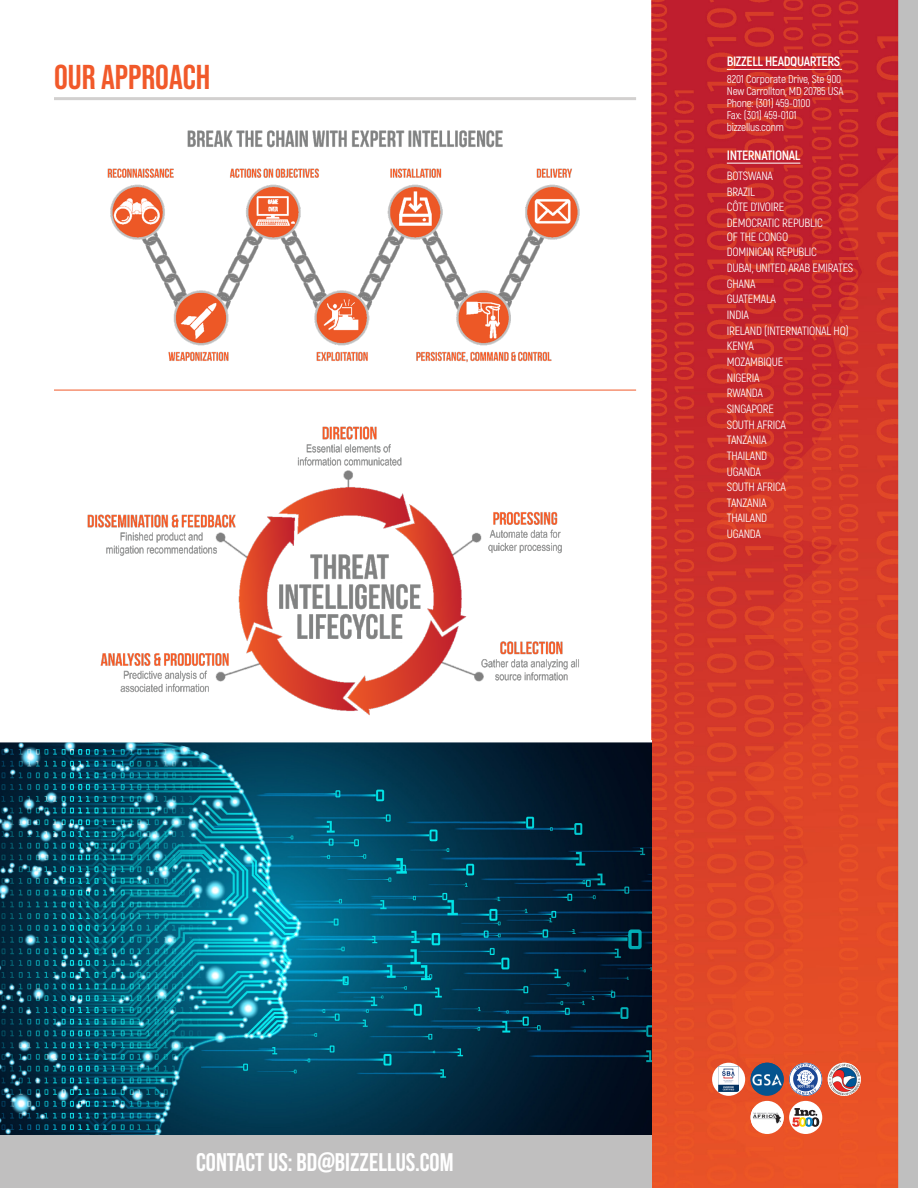
<style>
.page{position:relative;width:918px;height:1188px;background:#fff}
.page>*{position:absolute;margin:0;border:0;box-sizing:border-box;transform-origin:0 0}
.Heading1__gray_rules{font:700 34.5px "Bebas Neue Pro";color:#f1592a}
.URL{font:700 25.5px "Bebas Neue";color:#fff}
.BACK_Sidebar_TItle{font:700 13.5px "Akrobat";letter-spacing:-.03em;color:#fff}
.BACK_Sidebar_Country{font:12px/13.5px "Akrobat";letter-spacing:-.02em;color:#fff}
.BACK_Sidebar_Body{font:11.25px/12px "Akrobat";letter-spacing:-.02em;color:#fff}
</style>
<div class="page">
<img style="left:54px;top:0;width:864px;height:1188px">
<svg style="left:712px;top:1063px;width:33px;height:33px"></svg>
<img style="left:718px;top:1067px;width:21px;height:25px">
<div style="left:751px;top:1063px;width:33px;height:33px;background:#05548f;border-radius:50%"></div>
<img style="left:751px;top:1063px;width:33px;height:28px">
<div style="left:751px;top:1101px;width:33px;height:33px;background:#fff;border-radius:50%"></div>
<img style="left:751px;top:1108px;width:33px;height:19px">
<svg style="left:789px;top:1063px;width:33px;height:33px"></svg>
<div style="left:789px;top:1063px;width:33px;height:33px;border:1px solid #1c4795;border-radius:50%"></div>
<svg style="left:793px;top:1067px;width:25px;height:24px"></svg>
<svg style="left:795px;top:1064px;width:21px;height:31px"></svg>
<div style="left:789px;top:1101px;width:33px;height:33px;background:#fff;border-radius:50%"></div>
<svg style="left:792px;top:1108px;width:27px;height:19px"></svg>
<img style="left:828px;top:1063px;width:33px;height:33px;border-radius:17px">
<hr style="left:54px;top:390px;width:582px;height:1px;background:#f1592a">
<img style="left:0;top:741px;width:651px;height:395px">
<hr style="left:54px;top:97px;width:582px;height:3px;background:#d2d0cf">
<hr style="left:727px;top:69px;width:115px;height:1px;background:#fff">
<hr style="left:727px;top:163px;width:73px;height:1px;background:#fff">
<img style="left:104px;top:127px;width:483px;height:236px">
<img style="left:87px;top:425px;width:495px;height:299px">
<div style="left:0;top:1136px;width:651px;height:52px;background:#c0bfbf"></div>
<p class="Heading1__gray_rules" style="left:54px;top:57px;width:158px">OUR APPROACH</p>
<p class="URL" style="left:196px;top:1149px;width:259px">CONTACT US: BD@BIZZELLUS.COM</p>
<p class="BACK_Sidebar_TItle" style="left:727px;top:53px;width:115px">BIZZELL HEADQUARTERS</p>
<p class="BACK_Sidebar_Body" style="left:727px;top:73px;width:118px">8201 Corporate Drive, Ste 900<br>New Carrollton, MD 20785 USA</p>
<p class="BACK_Sidebar_Body" style="left:727px;top:97px;width:85px">Phone: (301) 459-0100</p>
<p class="BACK_Sidebar_Body" style="left:727px;top:109px;width:71px">Fax: (301) 459-0101</p>
<p class="BACK_Sidebar_Body" style="left:727px;top:121px;width:59px">bizzellus.conm</p>
<p class="BACK_Sidebar_TItle" style="left:727px;top:147px;width:75px">INTERNATIONAL</p>
<p class="BACK_Sidebar_Country" style="left:727px;top:169px;width:48px">BOTSWANA</p>
<p class="BACK_Sidebar_Country" style="left:727px;top:185px;width:30px">BRAZIL</p>
<p class="BACK_Sidebar_Country" style="left:727px;top:201px;width:59px">CÔTE D’IVOIRE</p>
<p class="BACK_Sidebar_Country" style="left:727px;top:216px;width:97px">DEMOCRATIC REPUBLIC<br>OF THE CONGO</p>
<p class="BACK_Sidebar_Country" style="left:727px;top:245px;width:92px">DOMINICAN REPUBLIC</p>
<p class="BACK_Sidebar_Country" style="left:727px;top:261px;width:128px">DUBAI, UNITED ARAB EMIRATES</p>
<p class="BACK_Sidebar_Country" style="left:727px;top:277px;width:30px">GHANA</p>
<p class="BACK_Sidebar_Country" style="left:727px;top:292px;width:51px">GUATEMALA</p>
<p class="BACK_Sidebar_Country" style="left:727px;top:308px;width:24px">INDIA</p>
<p class="BACK_Sidebar_Country" style="left:727px;top:324px;width:123px">IRELAND (INTERNATIONAL HQ)</p>
<p class="BACK_Sidebar_Country" style="left:727px;top:339px;width:29px">KENYA</p>
<p class="BACK_Sidebar_Country" style="left:727px;top:355px;width:58px">MOZAMBIQUE</p>
<p class="BACK_Sidebar_Country" style="left:727px;top:371px;width:34px">NIGERIA</p>
<p class="BACK_Sidebar_Country" style="left:727px;top:386px;width:38px">RWANDA</p>
<p class="BACK_Sidebar_Country" style="left:727px;top:402px;width:49px">SINGAPORE</p>
<p class="BACK_Sidebar_Country" style="left:727px;top:418px;width:61px">SOUTH AFRICA</p>
<p class="BACK_Sidebar_Country" style="left:727px;top:433px;width:41px">TANZANIA</p>
<p class="BACK_Sidebar_Country" style="left:727px;top:449px;width:42px">THAILAND</p>
<p class="BACK_Sidebar_Country" style="left:727px;top:465px;width:36px">UGANDA</p>
<p class="BACK_Sidebar_Country" style="left:727px;top:480px;width:61px">SOUTH AFRICA</p>
<p class="BACK_Sidebar_Country" style="left:727px;top:496px;width:41px">TANZANIA</p>
<p class="BACK_Sidebar_Country" style="left:727px;top:512px;width:42px">THAILAND</p>
<p class="BACK_Sidebar_Country" style="left:727px;top:527px;width:36px">UGANDA</p>
</div>
